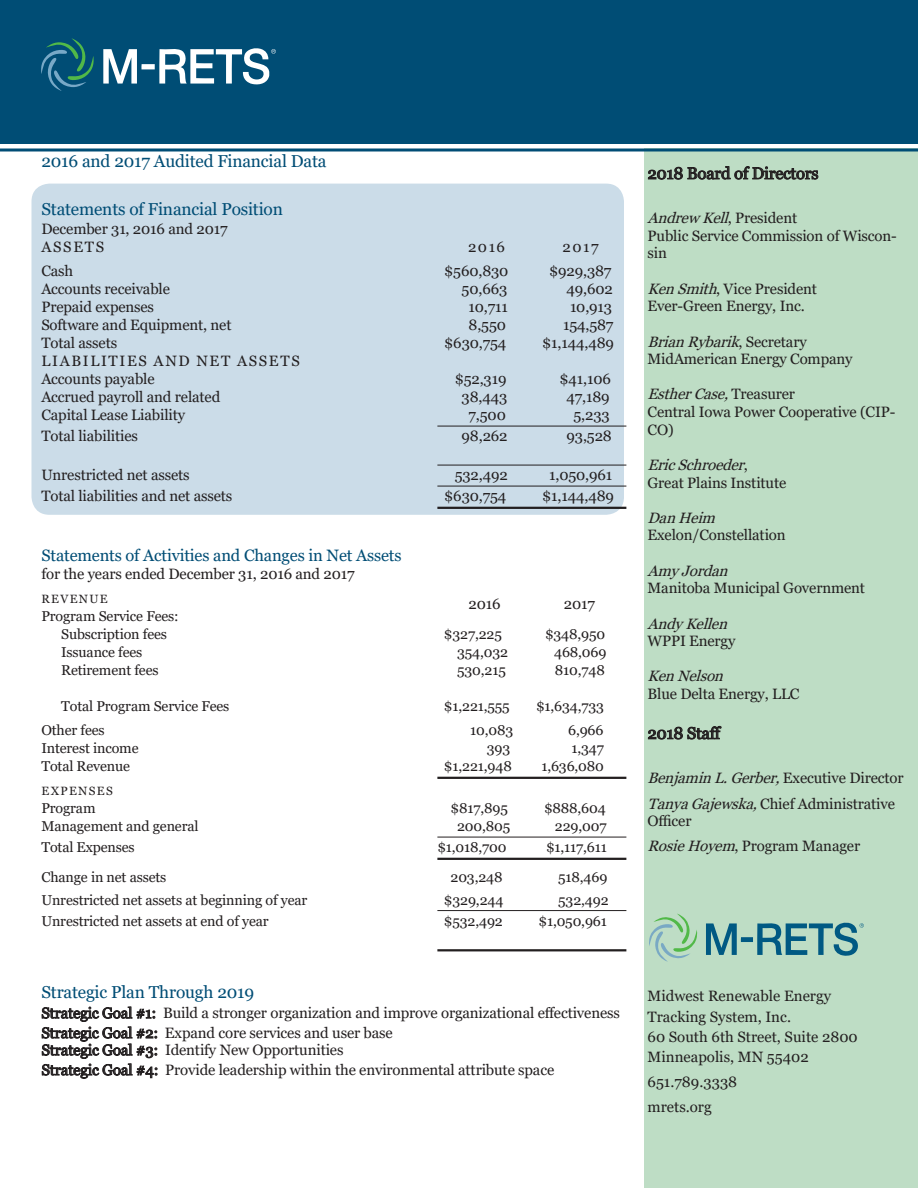
<style>
.page{position:relative;width:918px;height:1188px;background:#fff}
.page>*{position:absolute;margin:0;border:0;box-sizing:border-box;transform-origin:0 0}
.t1{font:17.25px "Georgia";letter-spacing:-.01em;color:#004d75}
.t2{font:16.5px "Georgia";letter-spacing:-.01em;color:#004d75}
.t3{font:16.5px "Georgia";letter-spacing:-.01em;color:#231f20}
.t4{font:15px/17.7px "Georgia";letter-spacing:-.01em;color:#231f20}
.t5{font:italic 15px "Georgia";color:#231f20}
.t6{font:15px "Georgia";letter-spacing:.11em;color:#231f20}
.t7{font:14.25px "Georgia";letter-spacing:-.01em;color:#231f20}
.t8{font:12px "Georgia";letter-spacing:.11em;color:#231f20}
.s1{font-style:italic}
.s2{font-style:normal}
</style>
<div class="page">
<div style="left:32px;top:184px;width:592px;height:331px;background:#cbdce8;border-radius:18px"></div>
<div style="left:0;top:0;width:918px;height:144px;background:#004d75"></div>
<svg style="left:41px;top:38px;width:53px;height:53px"></svg>
<svg style="left:103px;top:48px;width:173px;height:37px"></svg>
<hr style="left:437px;top:426px;width:189px;height:1px;background:#231f20">
<hr style="left:437px;top:465px;width:189px;height:1px;background:#231f20">
<hr style="left:437px;top:486px;width:189px;height:1px;background:#231f20">
<hr style="left:437px;top:507px;width:189px;height:2px;background:#231f20">
<hr style="left:437px;top:777px;width:189px;height:2px;background:#231f20">
<hr style="left:437px;top:837px;width:189px;height:1px;background:#231f20">
<hr style="left:437px;top:858px;width:189px;height:2px;background:#231f20">
<hr style="left:437px;top:910px;width:189px;height:1px;background:#231f20">
<hr style="left:437px;top:949px;width:189px;height:2px;background:#231f20">
<div style="left:644px;top:148px;width:274px;height:1040px;background:#beddc5"></div>
<svg style="left:648px;top:166px;width:171px;height:14px"></svg>
<svg style="left:648px;top:725px;width:74px;height:15px"></svg>
<svg style="left:0;top:148px;width:918px;height:4px;background:#3a7692"></svg>
<svg style="left:649px;top:914px;width:49px;height:48px"></svg>
<svg style="left:706px;top:922px;width:158px;height:34px"></svg>
<svg style="left:41px;top:1006px;width:117px;height:73px"></svg>
<p class="t1" style="left:41px;top:151px;width:287px">2016 and 2017 Audited Financial Data</p>
<p class="t1" style="left:41px;top:199px;width:243px">Statements of Financial Position</p>
<p class="t4" style="left:41px;top:221px;width:188px">December 31, 2016 and 2017</p>
<p class="t4" style="left:42px;top:239px;width:64px">ASSETS</p>
<p class="t4" style="left:468px;top:239px;width:39px">2016</p>
<p class="t4" style="left:563px;top:239px;width:38px">2017</p>
<p class="t4" style="left:41px;top:263px;width:33px">Cash</p>
<p class="t4" style="left:444px;top:263px;width:66px">$560,830</p>
<p class="t4" style="left:549px;top:263px;width:64px">$929,387</p>
<p class="t4" style="left:41px;top:281px;width:130px">Accounts receivable</p>
<p class="t4" style="left:462px;top:281px;width:47px">50,663</p>
<p class="t4" style="left:567px;top:281px;width:48px">49,602</p>
<p class="t4" style="left:41px;top:299px;width:114px">Prepaid expenses</p>
<p class="t4" style="left:469px;top:299px;width:41px">10,711</p>
<p class="t4" style="left:570px;top:299px;width:44px">10,913</p>
<p class="t4" style="left:41px;top:317px;width:192px">Software and Equipment, net</p>
<p class="t4" style="left:469px;top:317px;width:39px">8,550</p>
<p class="t4" style="left:563px;top:317px;width:52px">154,587</p>
<p class="t4" style="left:41px;top:335px;width:77px">Total assets</p>
<p class="t4" style="left:444px;top:335px;width:64px">$630,754</p>
<p class="t4" style="left:542px;top:335px;width:73px">$1,144,489</p>
<p class="t6" style="left:42px;top:352px;width:260px">LIABILITIES AND NET ASSETS</p>
<p class="t4" style="left:41px;top:371px;width:115px">Accounts payable</p>
<p class="t4" style="left:455px;top:371px;width:53px">$52,319</p>
<p class="t4" style="left:560px;top:371px;width:53px">$41,106</p>
<p class="t4" style="left:41px;top:389px;width:180px">Accrued payroll and related</p>
<p class="t4" style="left:462px;top:389px;width:47px">38,443</p>
<p class="t4" style="left:567px;top:389px;width:45px">47,189</p>
<p class="t4" style="left:41px;top:407px;width:145px">Capital Lease Liability</p>
<p class="t4" style="left:469px;top:407px;width:39px">7,500</p>
<p class="t4" style="left:573px;top:407px;width:38px">5,233</p>
<p class="t4" style="left:41px;top:428px;width:98px">Total liabilities</p>
<p class="t4" style="left:462px;top:428px;width:47px">98,262</p>
<p class="t4" style="left:567px;top:428px;width:47px">93,528</p>
<p class="t4" style="left:41px;top:467px;width:150px">Unrestricted net assets</p>
<p class="t4" style="left:455px;top:467px;width:55px">532,492</p>
<p class="t4" style="left:549px;top:467px;width:65px">1,050,961</p>
<p class="t4" style="left:41px;top:488px;width:192px">Total liabilities and net assets</p>
<p class="t4" style="left:444px;top:488px;width:64px">$630,754</p>
<p class="t4" style="left:542px;top:488px;width:73px">$1,144,489</p>
<p class="t2" style="left:41px;top:546px;width:362px">Statements of Activities and Changes in Net Assets</p>
<p class="t4" style="left:41px;top:566px;width:315px">for the years ended December 31, 2016 and 2017</p>
<p class="t8" style="left:42px;top:592px;width:68px">REVENUE</p>
<p class="t7" style="left:41px;top:608px;width:139px">Program Service Fees:</p>
<p class="t7" style="left:61px;top:626px;width:107px">Subscription fees</p>
<p class="t7" style="left:444px;top:626px;width:59px">$327,225</p>
<p class="t7" style="left:545px;top:626px;width:62px">$348,950</p>
<p class="t7" style="left:61px;top:644px;width:83px">Issuance fees</p>
<p class="t7" style="left:457px;top:644px;width:53px">354,032</p>
<p class="t7" style="left:554px;top:644px;width:54px">468,069</p>
<p class="t7" style="left:61px;top:662px;width:99px">Retirement fees</p>
<p class="t7" style="left:457px;top:662px;width:50px">530,215</p>
<p class="t7" style="left:555px;top:662px;width:52px">810,748</p>
<p class="t7" style="left:61px;top:698px;width:170px">Total Program Service Fees</p>
<p class="t7" style="left:444px;top:698px;width:67px">$1,221,555</p>
<p class="t7" style="left:536px;top:698px;width:70px">$1,634,733</p>
<p class="t7" style="left:41px;top:722px;width:65px">Other fees</p>
<p class="t7" style="left:470px;top:722px;width:45px">10,083</p>
<p class="t7" style="left:568px;top:722px;width:37px">6,966</p>
<p class="t7" style="left:41px;top:740px;width:99px">Interest income</p>
<p class="t7" style="left:487px;top:740px;width:25px">393</p>
<p class="t7" style="left:571px;top:740px;width:34px">1,347</p>
<p class="t7" style="left:41px;top:758px;width:90px">Total Revenue</p>
<p class="t7" style="left:444px;top:758px;width:69px">$1,221,948</p>
<p class="t7" style="left:541px;top:758px;width:64px">1,636,080</p>
<p class="t8" style="left:42px;top:784px;width:73px">EXPENSES</p>
<p class="t7" style="left:41px;top:800px;width:56px">Program</p>
<p class="t7" style="left:451px;top:800px;width:59px">$817,895</p>
<p class="t7" style="left:544px;top:800px;width:63px">$888,604</p>
<p class="t7" style="left:41px;top:818px;width:159px">Management and general</p>
<p class="t7" style="left:457px;top:818px;width:55px">200,805</p>
<p class="t7" style="left:555px;top:818px;width:53px">229,007</p>
<p class="t7" style="left:41px;top:839px;width:95px">Total Expenses</p>
<p class="t7" style="left:437px;top:839px;width:71px">$1,018,700</p>
<p class="t7" style="left:546px;top:839px;width:62px">$1,117,611</p>
<p class="t7" style="left:41px;top:869px;width:127px">Change in net assets</p>
<p class="t7" style="left:451px;top:869px;width:54px">203,248</p>
<p class="t7" style="left:558px;top:869px;width:51px">518,469</p>
<p class="t7" style="left:41px;top:891px;width:267px">Unrestricted net assets at beginning of year</p>
<p class="t7" style="left:444px;top:891px;width:61px">$329,244</p>
<p class="t7" style="left:558px;top:891px;width:52px">532,492</p>
<p class="t7" style="left:41px;top:912px;width:229px">Unrestricted net assets at end of year</p>
<p class="t7" style="left:444px;top:912px;width:60px">$532,492</p>
<p class="t7" style="left:538px;top:912px;width:70px">$1,050,961</p>
<p class="t4" style="left:468px;top:596px;width:34px">2016</p>
<p class="t4" style="left:564px;top:596px;width:33px">2017</p>
<p class="t1" style="left:41px;top:982px;width:214px">Strategic Plan Through 2019</p>
<p class="t4" style="left:41px;top:1003px;width:580px;line-height:19.8px">Strategic Goal #1: Build a stronger organization and improve organizational effectiveness<br>Strategic Goal #2: Expand core services and user base</p>
<p class="t4" style="left:42px;top:1040px;width:514px;line-height:19.8px">Strategic Goal #3: Identify New Opportunities<br>Strategic Goal #4: Provide leadership within the environmental attribute space</p>
<p class="t3" style="left:648px;top:163px;width:172px">2018 Board of Directors</p>
<p class="t4" style="left:648px;top:210px;width:251px"><span class="s1">Andrew Kell</span>, P r e s i d e n t<br>Public Service Commission of Wiscon&shy;sin</p>
<p class="t4" style="left:648px;top:280px;width:171px"><span class="s1">KenSmith</span>, Vice President</p>
<p class="t4" style="left:648px;top:298px;width:159px">Ever-Green Energy, Inc.</p>
<p class="t5" style="left:648px;top:332px;width:161px">BrianRybarik<span class="s2">, S e c r e t a r y</span></p>
<p class="t4" style="left:648px;top:351px;width:207px">MidAmerican Energy Company</p>
<p class="t5" style="left:648px;top:385px;width:149px">EstherCase,<span class="s2">T r e a s u r e r</span></p>
<p class="t4" style="left:648px;top:403px;width:249px">Central Iowa Power Cooperative (CIP-<br>CO)</p>
<p class="t4" style="left:648px;top:456px;width:140px"><span class="s1">EricSchroeder</span>,<br>Great Plains Institute</p>
<p class="t4" style="left:648px;top:509px;width:140px"><span class="s1">DanHeim<br></span>Exelon/Constellation</p>
<p class="t4" style="left:648px;top:562px;width:219px"><span class="s1">AmyJordan<br></span>Manitoba Municipal Government</p>
<p class="t5" style="left:648px;top:614px;width:86px">AndyKellen</p>
<p class="t4" style="left:648px;top:633px;width:89px">WPPI Energy</p>
<p class="t5" style="left:648px;top:667px;width:82px">KenNelson</p>
<p class="t4" style="left:648px;top:685px;width:154px">Blue Delta Energy, LLC</p>
<p class="t3" style="left:648px;top:723px;width:75px">2018 Staff</p>
<p class="t5" style="left:648px;top:769px;width:258px">BenjaminL.Gerber,<span class="s2">Executive Director</span></p>
<p class="t4" style="left:648px;top:795px;width:249px"><span class="s1">TanyaGajewska,</span>Chief Administrative<br>Officer</p>
<p class="t4" style="left:648px;top:838px;width:214px"><span class="s1">RosieHoyem</span>, Program Manager</p>
<p class="t4" style="left:648px;top:988px;width:185px">Midwest Renewable Energy</p>
<p class="t4" style="left:648px;top:1008px;width:145px">Tracking System, Inc.</p>
<p class="t4" style="left:648px;top:1028px;width:212px">60 South 6th Street, Suite 2800</p>
<p class="t4" style="left:648px;top:1048px;width:163px">Minneapolis, MN 55402</p>
<p class="t4" style="left:648px;top:1073px;width:91px">651.789.3338</p>
<p class="t4" style="left:648px;top:1098px;width:66px">mrets.org</p>
</div>
